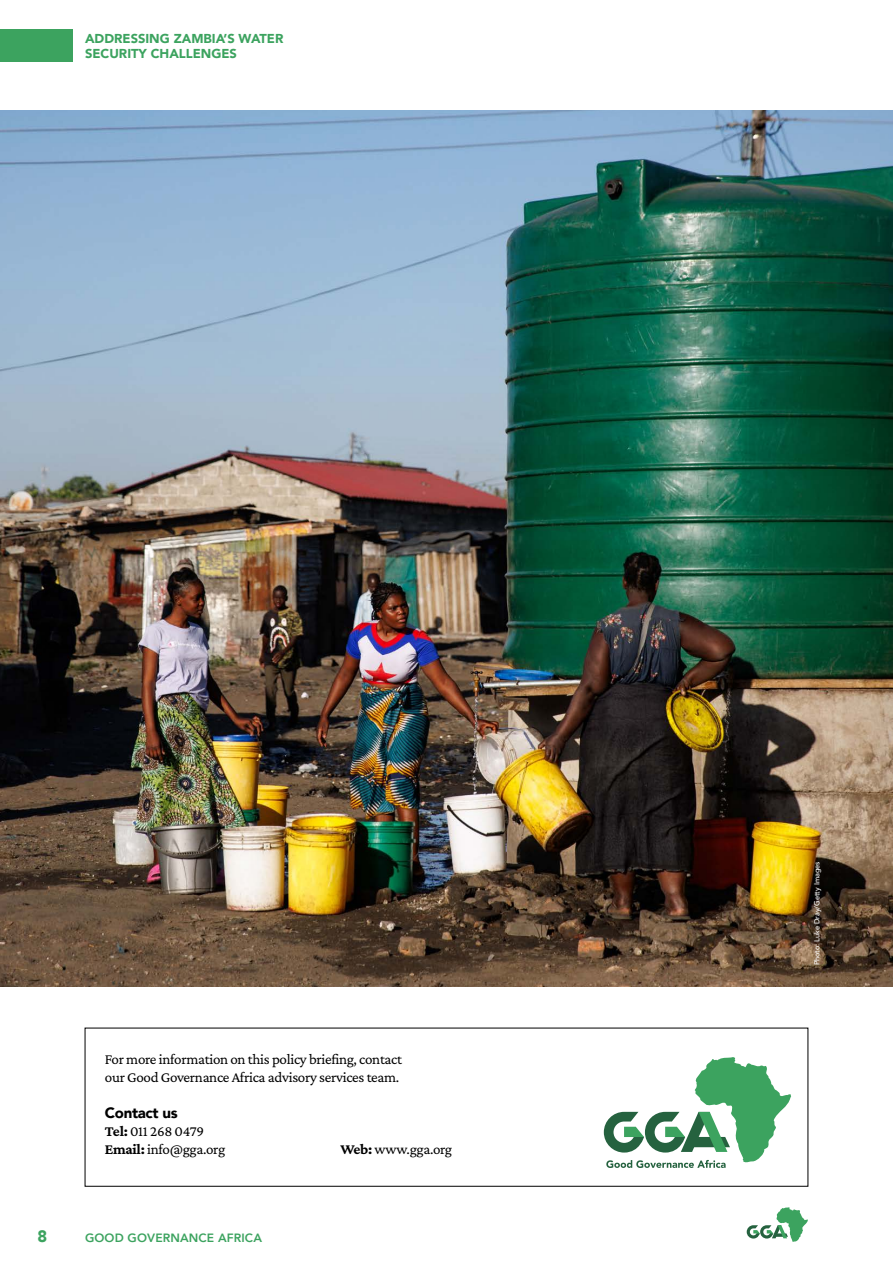
<style>
.page{position:relative;width:893px;height:1263px;background:#fff}
.page>*{position:absolute;margin:0;border:0;box-sizing:border-box;transform-origin:0 0}
.t1{font:900 16.5px "Avenir";color:#3ca35f}
.t2{font:15px/18px "Crimson Pro";letter-spacing:-.02em;color:#000}
._2nd_Paragraph{font:900 15px "Avenir";letter-spacing:-.02em;color:#000}
.t3{font:900 12.9px/14.1px "Avenir";color:#3ca35f}
.t4{font:800 12px "Avenir";letter-spacing:.01em;color:#3ca35f}
._05__Source_credit{font:500 7.35px "Avenir";letter-spacing:-.01em;color:#fff}
.s1{font-weight:700}
</style>
<div class="page">
<div style="left:0;top:30px;width:72px;height:32px;background:#3ca35f"></div>
<svg style="left:747px;top:1207px;width:61px;height:35px"></svg>
<img style="left:0;top:111px;width:893px;height:875px">
<svg style="left:604px;top:1057px;width:187px;height:111px"></svg>
<p class="t3" style="left:85px;top:32px;width:200px">ADDRESSING ZAMBIA’S WATER<br>SECURITY CHALLENGES</p>
<p class="t2" style="left:105px;top:1050px;width:299px">For more information on this policy briefing, contact our Good Governance Africa advisory services team.</p>
<p class="_2nd_Paragraph" style="left:105px;top:1100px;width:74px">Contact us</p>
<p class="t2" style="left:105px;top:1122px;width:101px"><span class="s1">Tel:</span> 011 268 0479</p>
<p class="t2" style="left:105px;top:1140px;width:122px"><span class="s1">Email:</span> info@gga.org</p>
<p class="t2" style="left:340px;top:1140px;width:113px"><span class="s1">Web:</span> www.gga.org</p>
<p class="t1" style="left:38px;top:1222px;width:11px">8</p>
<p class="t4" style="left:85px;top:1228px;width:178px">GOOD GOVERNANCE AFRICA</p>
<p class="_05__Source_credit" style="left:811px;top:965px;width:105px;rotate:-90deg">Photo: Luke Dray/Getty Images</p>
</div>
